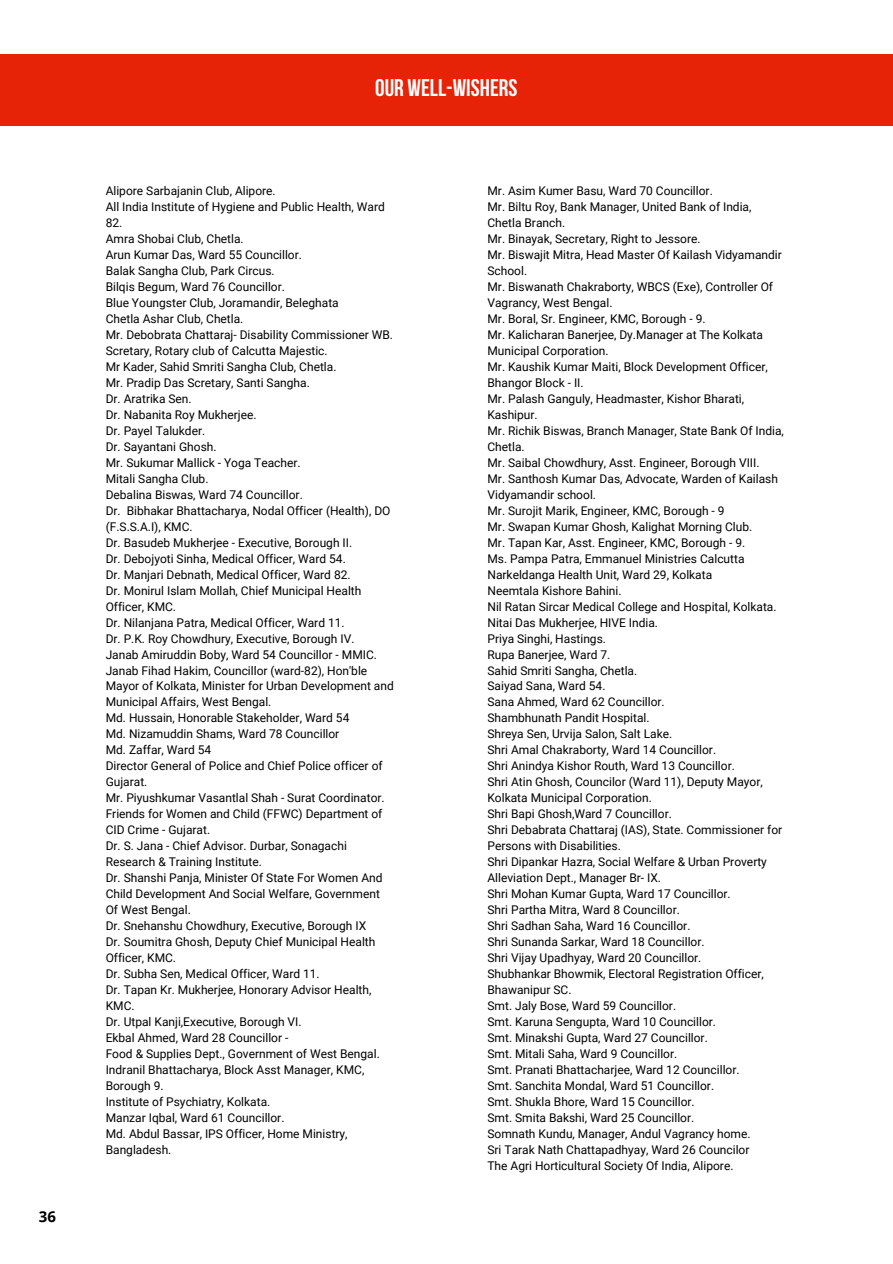
<style>
.page{position:relative;width:893px;height:1264px;background:#fff}
.page>*{position:absolute;margin:0;border:0;box-sizing:border-box;transform-origin:0 0}
.t1{font:700 24px "Bebas Neue";color:#fff}
.t2{font:700 15px "Open Sans";color:#000}
.t3{font:12px/16px "Roboto";color:#000}
</style>
<div class="page">
<div style="left:0;top:54px;width:892px;height:71px;background:#e62207"></div>
<p class="t2" style="left:39px;top:1205px;width:19px">36</p>
<h1 class="t1" style="left:375px;top:77px;width:144px">OUR WELL-WISHERS</h1>
<p class="t3" style="left:106px;top:182px;width:289px">Alipore Sarbajanin Club, Alipore.<br>All India Institute of Hygiene and Public Health, Ward 82.<br>Amra Shobai Club, Chetla.<br>Arun Kumar Das, Ward 55 Councillor.<br>Balak Sangha Club, Park Circus.<br>Bilqis Begum, Ward 76 Councillor.<br>Blue Youngster Club, Joramandir, Beleghata<br>Chetla Ashar Club, Chetla.<br>Mr. Debobrata Chattaraj- Disability Commissioner WB.<br>Scretary, Rotary club of Calcutta Majestic.<br>Mr Kader, Sahid Smriti Sangha Club, Chetla.<br>Mr. Pradip Das Scretary, Santi Sangha.<br>Dr. Aratrika Sen.<br>Dr. Nabanita Roy Mukherjee.<br>Dr. Payel Talukder.<br>Dr. Sayantani Ghosh.<br>Mr. Sukumar Mallick - Yoga Teacher.<br>Mitali Sangha Club.<br>Debalina Biswas, Ward 74 Councillor.<br>Dr. Bibhakar Bhattacharya, Nodal Officer (Health), DO (F.S.S.A.I), KMC.<br>Dr. Basudeb Mukherjee - Executive, Borough II.<br>Dr. Debojyoti Sinha, Medical Officer, Ward 54.<br>Dr. Manjari Debnath, Medical Officer, Ward 82.<br>Dr. Monirul Islam Mollah, Chief Municipal Health Officer, KMC.<br>Dr. Nilanjana Patra, Medical Officer, Ward 11.<br>Dr. P.K. Roy Chowdhury, Executive, Borough IV.<br>Janab Amiruddin Boby, Ward 54 Councillor - MMIC.<br>Janab Fihad Hakim, Councillor (ward-82), Hon'ble Mayor of Kolkata, Minister for Urban Development and Municipal Affairs, West Bengal.<br>Md. Hussain, Honorable Stakeholder, Ward 54<br>Md. Nizamuddin Shams, Ward 78 Councillor<br>Md. Zaffar, Ward 54<br>Director General of Police and Chief Police officer of Gujarat.<br>Mr. Piyushkumar Vasantlal Shah - Surat Coordinator.<br>Friends for Women and Child (FFWC) Department of CID Crime - Gujarat.<br>Dr. S. Jana - Chief Advisor. Durbar, Sonagachi Research &amp; Training Institute.<br>Dr. Shanshi Panja, Minister Of State For Women And Child Development And Social Welfare, Government Of West Bengal.<br>Dr. Snehanshu Chowdhury, Executive, Borough IX<br>Dr. Soumitra Ghosh, Deputy Chief Municipal Health Officer, KMC.<br>Dr. Subha Sen, Medical Officer, Ward 11.<br>Dr. Tapan Kr. Mukherjee, Honorary Advisor Health, KMC.<br>Dr. Utpal Kanji,Executive, Borough VI.<br>Ekbal Ahmed, Ward 28 Councillor -<br>Food &amp; Supplies Dept., Government of West Bengal.<br>Indranil Bhattacharya, Block Asst Manager, KMC, Borough 9.<br>Institute of Psychiatry, Kolkata.<br>Manzar Iqbal, Ward 61 Councillor.<br>Md. Abdul Bassar, IPS Officer, Home Ministry, Bangladesh.</p>
<p class="t3" style="left:487px;top:182px;width:298px">Mr. Asim Kumer Basu, Ward 70 Councillor.<br>Mr. Biltu Roy, Bank Manager, United Bank of India, Chetla Branch.<br>Mr. Binayak, Secretary, Right to Jessore.<br>Mr. Biswajit Mitra, Head Master Of Kailash Vidyamandir School.<br>Mr. Biswanath Chakraborty, WBCS (Exe), Controller Of Vagrancy, West Bengal.<br>Mr. Boral, Sr. Engineer, KMC, Borough - 9.<br>Mr. Kalicharan Banerjee, Dy.Manager at The Kolkata Municipal Corporation.<br>Mr. Kaushik Kumar Maiti, Block Development Officer, Bhangor Block - II.<br>Mr. Palash Ganguly, Headmaster, Kishor Bharati, Kashipur.<br>Mr. Richik Biswas, Branch Manager, State Bank Of India, Chetla.<br>Mr. Saibal Chowdhury, Asst. Engineer, Borough VIII.<br>Mr. Santhosh Kumar Das, Advocate, Warden of Kailash Vidyamandir school.<br>Mr. Surojit Marik, Engineer, KMC, Borough - 9<br>Mr. Swapan Kumar Ghosh, Kalighat Morning Club.<br>Mr. Tapan Kar, Asst. Engineer, KMC, Borough - 9.<br>Ms. Pampa Patra, Emmanuel Ministries Calcutta Narkeldanga Health Unit, Ward 29, Kolkata<br>Neemtala Kishore Bahini.<br>Nil Ratan Sircar Medical College and Hospital, Kolkata.<br>Nitai Das Mukherjee, HIVE India.<br>Priya Singhi, Hastings.<br>Rupa Banerjee, Ward 7.<br>Sahid Smriti Sangha, Chetla.<br>Saiyad Sana, Ward 54.<br>Sana Ahmed, Ward 62 Councillor.<br>Shambhunath Pandit Hospital.<br>Shreya Sen, Urvija Salon, Salt Lake.<br>Shri Amal Chakraborty, Ward 14 Councillor.<br>Shri Anindya Kishor Routh, Ward 13 Councillor.<br>Shri Atin Ghosh, Councilor (Ward 11), Deputy Mayor, Kolkata Municipal Corporation.<br>Shri Bapi Ghosh,Ward 7 Councillor.<br>Shri Debabrata Chattaraj (IAS), State. Commissioner for Persons with Disabilities.<br>Shri Dipankar Hazra, Social Welfare &amp; Urban Proverty Alleviation Dept., Manager Br- IX.<br>Shri Mohan Kumar Gupta, Ward 17 Councillor.<br>Shri Partha Mitra, Ward 8 Councillor.<br>Shri Sadhan Saha, Ward 16 Councillor.<br>Shri Sunanda Sarkar, Ward 18 Councillor.<br>Shri Vijay Upadhyay, Ward 20 Councillor.<br>Shubhankar Bhowmik, Electoral Registration Officer, Bhawanipur SC.<br>Smt. Jaly Bose, Ward 59 Councillor.<br>Smt. Karuna Sengupta, Ward 10 Councillor.<br>Smt. Minakshi Gupta, Ward 27 Councillor.<br>Smt. Mitali Saha, Ward 9 Councillor.<br>Smt. Pranati Bhattacharjee, Ward 12 Councillor.<br>Smt. Sanchita Mondal, Ward 51 Councillor.<br>Smt. Shukla Bhore, Ward 15 Councillor.<br>Smt. Smita Bakshi, Ward 25 Councillor.<br>Somnath Kundu, Manager, Andul Vagrancy home.<br>Sri Tarak Nath Chattapadhyay, Ward 26 Councilor<br>The Agri Horticultural Society Of India, Alipore.</p>
</div>
